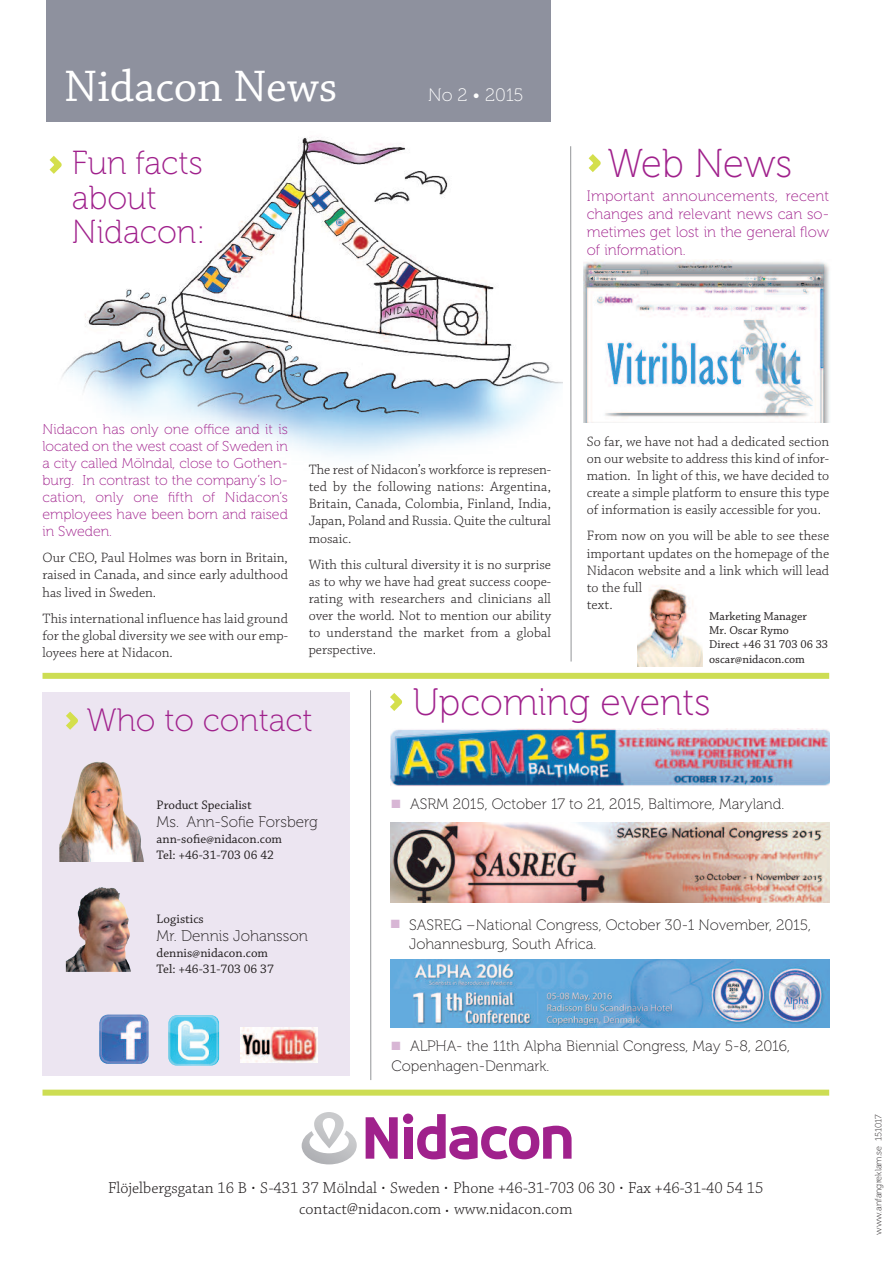
<style>
.page{position:relative;width:893px;height:1263px;background:#fff}
.page>*{position:absolute;margin:0;border:0;box-sizing:border-box;transform-origin:0 0}
.t1{font:46.5px "Chaparral Pro";color:#fff}
.t2{font:40.35px "Museo 100";color:#a0218c;scale:.95 1}
.t3{font:38.25px "Museo 100";color:#a0218c}
.t4{font:33.3px/34.5px "Museo 100";color:#a0218c}
.t5{font:32.4px "Museo 100";color:#a0218c}
.t6{font:18px "Museo 100";letter-spacing:-.005em;color:#fff}
.t7{font:16.5px/21px "Chaparral MM.250.wt.11.op";color:#231f20;text-align:center}
.t8{font:15.45px "Museo 100";color:#231f20}
.t9{font:15px/19.5px "Museo 100";color:#231f20}
.t10{font:15px/18px "Museo 100";color:#a0218c;text-align:justify}
.t11{font:14.25px/17.1px "Chaparral MM.250.wt.11.op";color:#231f20;text-align:justify}
.t12{font:14.25px/17.1px "Museo 100";color:#a0218c;text-align:justify}
.t13{font:13.05px/15.6px "Chaparral Pro";color:#231f20}
.t14{font:12px/14.4px "Chaparral Pro";color:#231f20}
.t15{font:9px "Museo 100";color:#231f20}
.s1{color:#d8b6d5}
.s2{font-size:12px}
</style>
<div class="page">
<hr style="left:370px;top:690px;width:1px;height:390px;background:#939598">
<hr style="left:570px;top:146px;width:1px;height:515px;background:#939598">
<div style="left:43px;top:692px;width:307px;height:384px;background:#ece5f1"></div>
<svg style="left:366px;top:1117px;width:32px;height:42px"></svg>
<div style="left:404px;top:1127px;width:8px;height:32px;background:#a0218c"></div>
<div style="left:403px;top:1113px;width:10px;height:11px;background:#a0218c;border-radius:50%"></div>
<svg style="left:417px;top:1114px;width:155px;height:45px"></svg>
<svg style="left:302px;top:1112px;width:55px;height:52px"></svg>
<svg style="left:66px;top:712px;width:12px;height:18px"></svg>
<div style="left:43px;top:673px;width:786px;height:6px;background:#cddd53"></div>
<div style="left:43px;top:1090px;width:786px;height:6px;background:#cddd53"></div>
<img style="left:168px;top:1015px;width:51px;height:50px;border-radius:9px">
<img style="left:241px;top:1028px;width:77px;height:35px">
<img style="left:99px;top:1014px;width:50px;height:50px;border-radius:9px">
<div style="left:46px;top:0;width:504px;height:122px;background:#8e919e"></div>
<svg style="left:390px;top:693px;width:12px;height:18px"></svg>
<img style="left:390px;top:823px;width:439px;height:79px">
<img style="left:390px;top:729px;width:439px;height:57px">
<img style="left:391px;top:959px;width:438px;height:69px">
<img style="left:53px;top:137px;width:510px;height:320px">
<svg style="left:50px;top:156px;width:12px;height:18px"></svg>
<svg style="left:589px;top:154px;width:12px;height:18px"></svg>
<img style="left:583px;top:260px;width:246px;height:162px">
<img style="left:59px;top:761px;width:85px;height:101px">
<img style="left:66px;top:887px;width:65px;height:85px">
<img style="left:638px;top:585px;width:64px;height:81px">
<h1 class="t1" style="left:64px;top:68px;width:275px">Nidacon News</h1>
<h3 class="t4" style="left:72px;top:149px;width:135px">Fun facts about<br>Nidacon:</h3>
<p class="t6" style="left:428px;top:88px;width:97px">No 2 • 2015</p>
<h2 class="t2" style="left:608px;top:148px;width:195px">Web News</h2>
<p class="t10" style="left:587px;top:188px;width:244px">Important announcements, recent changes and relevant news can so&shy;metimes get lost in the general flow of information.</p>
<p class="t12" style="left:43px;top:421px;width:247px">Nidacon has only one office and it is located on the west coast of Sweden in a city called Mölndal, close to Gothen&shy;burg. In contrast to the company’s lo&shy;cation, only one fifth of Nidacon’s employees have been born and raised in Sweden.</p>
<p class="t11" style="left:43px;top:550px;width:247px">Our CEO, Paul Holmes was born in Britain, raised in Canada, and since early adulthood has lived in Sweden.</p>
<p class="t11" style="left:43px;top:611px;width:247px">This international influence has laid ground for the global diversity we see with our emp&shy;loyees here at Nidacon.</p>
<p class="t11" style="left:309px;top:462px;width:244px">The rest of Nidacon’s workforce is represen&shy;ted by the following nations: Argentina, Britain, Canada, Colombia, Finland, India, Japan, Poland and Russia. Quite the cultural mosaic.</p>
<p class="t11" style="left:309px;top:557px;width:244px">With this cultural diversity it is no surprise as to why we have had great success coope&shy;rating with researchers and clinicians all over the world. Not to mention our ability to understand the market from a global perspective.</p>
<p class="t11" style="left:587px;top:434px;width:244px">So far, we have not had a dedicated section on our website to address this kind of infor&shy;mation. In light of this, we have decided to create a simple platform to ensure this type of information is easily accessible for you.</p>
<p class="t11" style="left:587px;top:529px;width:244px;text-align:left">From now on you will be able to see these important updates on the homepage of the<br>Nidacon website and a link which will lead to the full<br>text.</p>
<p class="t14" style="left:709px;top:610px;width:121px">Marketing Manager<br>Mr. Oscar Rymo<br>Direct +46 31 703 06 33 oscar@nidacon.com</p>
<h3 class="t5" style="left:87px;top:709px;width:227px">Who to contact</h3>
<p class="t13" style="left:157px;top:798px;width:97px">Product Specialist</p>
<p class="t8" style="left:157px;top:816px;width:163px">Ms. Ann-Sofie Forsberg</p>
<p class="t13" style="left:157px;top:832px;width:127px">ann-sofie@nidacon.com<br>Tel: +46-31-703 06 42</p>
<p class="t13" style="left:157px;top:912px;width:49px">Logistics</p>
<p class="t8" style="left:157px;top:930px;width:153px">Mr. Dennis Johansson</p>
<p class="t13" style="left:157px;top:946px;width:119px">dennis@nidacon.com<br>Tel: +46-31-703 06 37</p>
<h3 class="t3" style="left:412px;top:688px;width:300px">Upcoming events</h3>
<p class="t9" style="left:391px;top:796px;width:394px"><span class="s1">■</span> ASRM 2015, October 17 to 21, 2015, Baltimore, Maryland.</p>
<p class="t9" style="left:409px;top:916px;width:403px;text-indent:-18px"><span class="s1">■</span> SASREG –National Congress, October 30-1 November, 2015,<br>Johannesburg, South Africa.</p>
<p class="t9" style="left:391px;top:1037px;width:400px"><span class="s1">■</span> ALPHA- the 11th Alpha Biennial Congress, May 5-8, 2016,<br>Copenhagen-Denmark.</p>
<p class="t7" style="left:108px;top:1178px;width:657px">Flöjelbergsgatan 16 B <span class="s2">•</span> S-431 37 Mölndal <span class="s2">•</span> Sweden <span class="s2">•</span> Phone +46-31-703 06 30 <span class="s2">•</span> Fax +46-31-40 54 15 contact@nidacon.com <span class="s2">•</span> www.nidacon.com</p>
<p class="t15" style="left:875px;top:1235px;width:122px;rotate:-90deg">www.anfangreklam.se 151017</p>
</div>
